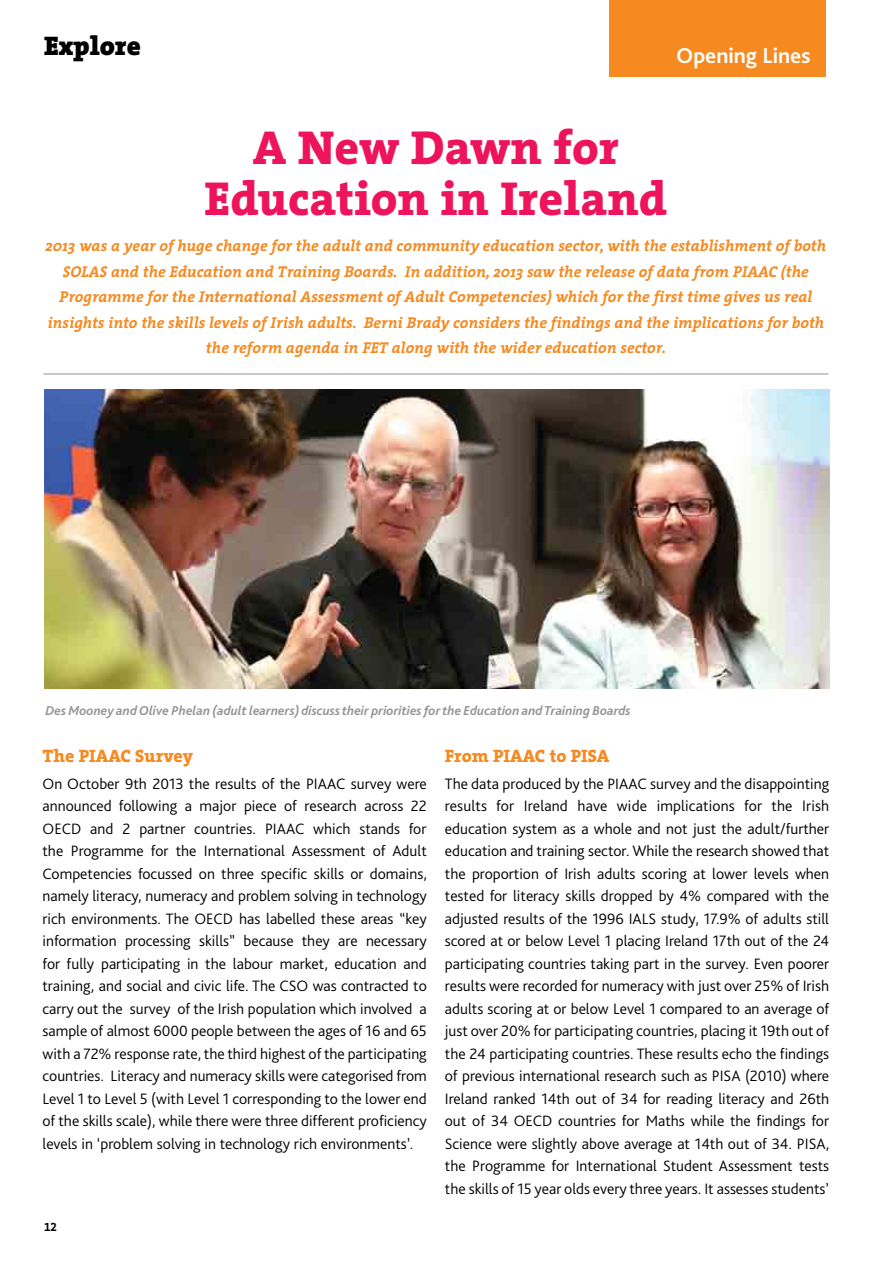
<style>
.page{position:relative;width:893px;height:1263px;background:#fff}
.page>*{position:absolute;margin:0;border:0;box-sizing:border-box;transform-origin:0 0}
.t1{font:800 48px/51px "The Serif";color:#ed145b;text-align:center}
.t2{font:900 27px "The Serif";color:#000}
.t3{font:700 22.5px "Bliss Pro";color:#fff}
.t4{font:800 18px "The Serif";color:#f6891f}
.t5{font:300 15.75px/22.5px "Bliss Pro";color:#000;text-align:justify}
.t6{font:italic 700 15.75px/25.5px "The Serif";color:#f6891f;text-align:center}
.t7{font:italic 700 13.5px "Bliss Pro";color:#939598}
.t8{font:12px "The Serif Bold Expert";color:#000}
</style>
<div class="page">
<div style="left:609px;top:0;width:217px;height:77px;background:#f6891f"></div>
<img style="left:44px;top:389px;width:785px;height:299px">
<hr style="left:43px;top:374px;width:785px;height:1px;background:#939598">
<h2 class="t2" style="left:44px;top:23px;width:98px">Explore</h2>
<h3 class="t3" style="left:676px;top:42px;width:136px">Opening Lines</h3>
<h1 class="t1" style="left:204px;top:121px;width:464px">A New Dawn for<br>Education in Ireland</h1>
<p class="t6" style="left:45px;top:233px;width:782px">2013 was a year of huge change for the adult and community education sector, with the establishment of both SOLAS and the Education and Training Boards. In addition, 2013 saw the release of data from PIAAC (the Programme for the International Assessment of Adult Competencies) which for the first time gives us real insights into the skills levels of Irish adults. Berni Brady considers the findings and the implications for both the reform agenda in FET along with the wider education sector.</p>
<p class="t7" style="left:46px;top:702px;width:587px">Des Mooney and Olive Phelan (adult learners) discuss their priorities for the Education and Training Boards</p>
<p class="t4" style="left:43px;top:741px;width:152px">The PIAAC Survey</p>
<p class="t5" style="left:43px;top:772px;width:386px">On October 9th 2013 the results of the PIAAC survey were announced following a major piece of research across 22<br>OECD and 2 partner countries. PIAAC which stands for the Programme for the International Assessment of Adult Competencies focussed on three specific skills or domains, namely literacy, numeracy and problem solving in technology rich environments. The OECD has labelled these areas “key information processing skills” because they are necessary for fully participating in the labour market, education and training, and social and civic life. The CSO was contracted to carry out the survey of the Irish population which involved a sample of almost 6000 people between the ages of 16 and 65 with a 72% response rate, the third highest of the participating countries. Literacy and numeracy skills were categorised from Level 1 to Level 5 (with Level 1 corresponding to the lower end of the skills scale), while there were three different proficiency levels in ‘problem solving in technology rich environments’.</p>
<p class="t8" style="left:44px;top:1216px;width:15px">12</p>
<p class="t4" style="left:445px;top:741px;width:166px">From PIAAC to PISA</p>
<p class="t5" style="left:445px;top:772px;width:386px">The data produced by the PIAAC survey and the disappointing results for Ireland have wide implications for the Irish education system as a whole and not just the adult/further education and training sector. While the research showed that the proportion of Irish adults scoring at lower levels when tested for literacy skills dropped by 4% compared with the adjusted results of the 1996 IALS study, 17.9% of adults still scored at or below Level 1 placing Ireland 17th out of the 24 participating countries taking part in the survey. Even poorer results were recorded for numeracy with just over 25% of Irish adults scoring at or below Level 1 compared to an average of just over 20% for participating countries, placing it 19th out of the 24 participating countries. These results echo the findings of previous international research such as PISA (2010) where Ireland ranked 14th out of 34 for reading literacy and 26th out of 34 OECD countries for Maths while the findings for Science were slightly above average at 14th out of 34. PISA, the Programme for International Student Assessment tests the skills of 15 year olds every three years. It assesses students’</p>
</div>
